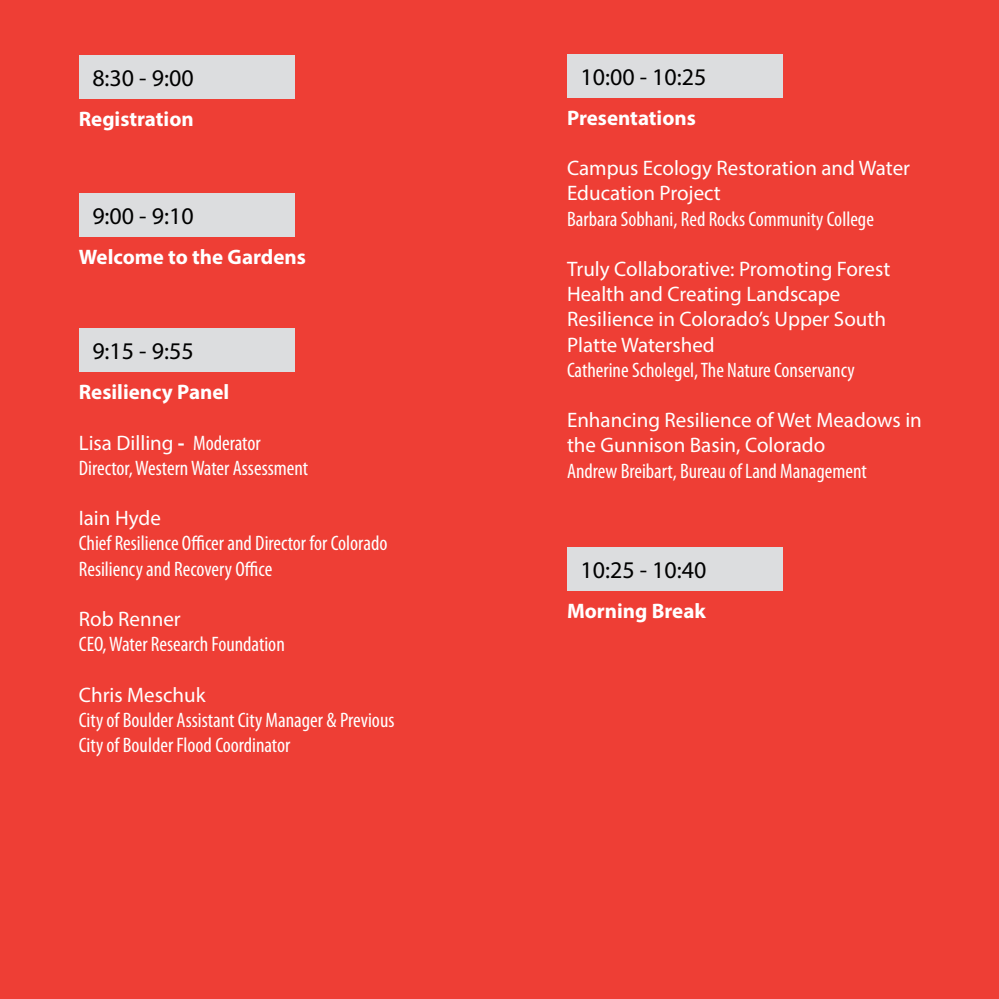
<style>
.page{position:relative;width:999px;height:999px;background:#ee3e35}
.page>*{position:absolute;margin:0;border:0;box-sizing:border-box;transform-origin:0 0}
.t1{font:24px "Myriad Pro";color:#000}
.t2{font:condensed 21px "Myriad Pro";color:#fff}
.t3{font:21px "Myriad Pro";color:#fff}
.t4{font:700 21px "Myriad Pro";color:#fff}
.s1{font-weight:700}
.s2{font-stretch:condensed}
</style>
<div class="page">
<div style="left:567px;top:547px;width:216px;height:44px;background:#dcdddf"></div>
<div style="left:79px;top:193px;width:216px;height:44px;background:#dcdddf"></div>
<div style="left:79px;top:328px;width:216px;height:44px;background:#dcdddf"></div>
<div style="left:567px;top:54px;width:216px;height:43px;background:#dcdddf"></div>
<div style="left:79px;top:56px;width:216px;height:43px;background:#dcdddf"></div>
<p class="t1" style="left:92px;top:63px;width:103px">8:30 - 9:00</p>
<p class="t1" style="left:580px;top:62px;width:127px">10:00 - 10:25</p>
<p class="t4" style="left:79px;top:106px;width:116px">Registration</p>
<p class="t1" style="left:92px;top:201px;width:103px">9:00 - 9:10</p>
<p class="t4" style="left:79px;top:243px;width:229px">Welcome to the Gardens</p>
<p class="t1" style="left:92px;top:336px;width:103px">9:15 - 9:55</p>
<p class="t4" style="left:79px;top:378px;width:152px">Resiliency Panel</p>
<p class="t3" style="left:79px;top:430px;width:183px">Lisa Dilling <span class="s1">-</span> <span class="s2">Moderator</span></p>
<p class="t2" style="left:79px;top:455px;width:231px">Director, Western Water Assessment</p>
<p class="t3" style="left:79px;top:505px;width:84px">Iain Hyde</p>
<p class="t2" style="left:79px;top:531px;width:310px">Chief Resilience Officer and Director for Colorado</p>
<p class="t2" style="left:79px;top:556px;width:195px">Resiliency and Recovery Office</p>
<p class="t3" style="left:79px;top:606px;width:103px">Rob Renner</p>
<p class="t2" style="left:79px;top:631px;width:208px">CEO, Water Research Foundation</p>
<p class="t3" style="left:79px;top:682px;width:128px">Chris Meschuk</p>
<p class="t2" style="left:79px;top:707px;width:317px">City of Boulder Assistant City Manager &amp; Previous</p>
<p class="t2" style="left:79px;top:732px;width:213px">City of Boulder Flood Coordinator</p>
<p class="t4" style="left:567px;top:104px;width:130px">Presentations</p>
<p class="t3" style="left:567px;top:155px;width:345px">Campus Ecology Restoration and Water</p>
<p class="t3" style="left:567px;top:180px;width:155px">Education Project</p>
<p class="t2" style="left:567px;top:206px;width:308px">Barbara Sobhani, Red Rocks Community College</p>
<p class="t3" style="left:567px;top:256px;width:325px">Truly Collaborative: Promoting Forest</p>
<p class="t3" style="left:567px;top:281px;width:275px">Health and Creating Landscape</p>
<p class="t3" style="left:567px;top:306px;width:321px">Resilience in Colorado’s Upper South</p>
<p class="t3" style="left:567px;top:332px;width:149px">Platte Watershed</p>
<p class="t2" style="left:567px;top:357px;width:289px">Catherine Scholegel, The Nature Conservancy</p>
<p class="t3" style="left:567px;top:407px;width:356px">Enhancing Resilience of Wet Meadows in</p>
<p class="t3" style="left:567px;top:432px;width:260px">the Gunnison Basin, Colorado</p>
<p class="t2" style="left:567px;top:458px;width:301px">Andrew Breibart, Bureau of Land Management</p>
<p class="t1" style="left:580px;top:555px;width:127px">10:25 - 10:40</p>
<p class="t4" style="left:567px;top:597px;width:140px">Morning Break</p>
</div>
